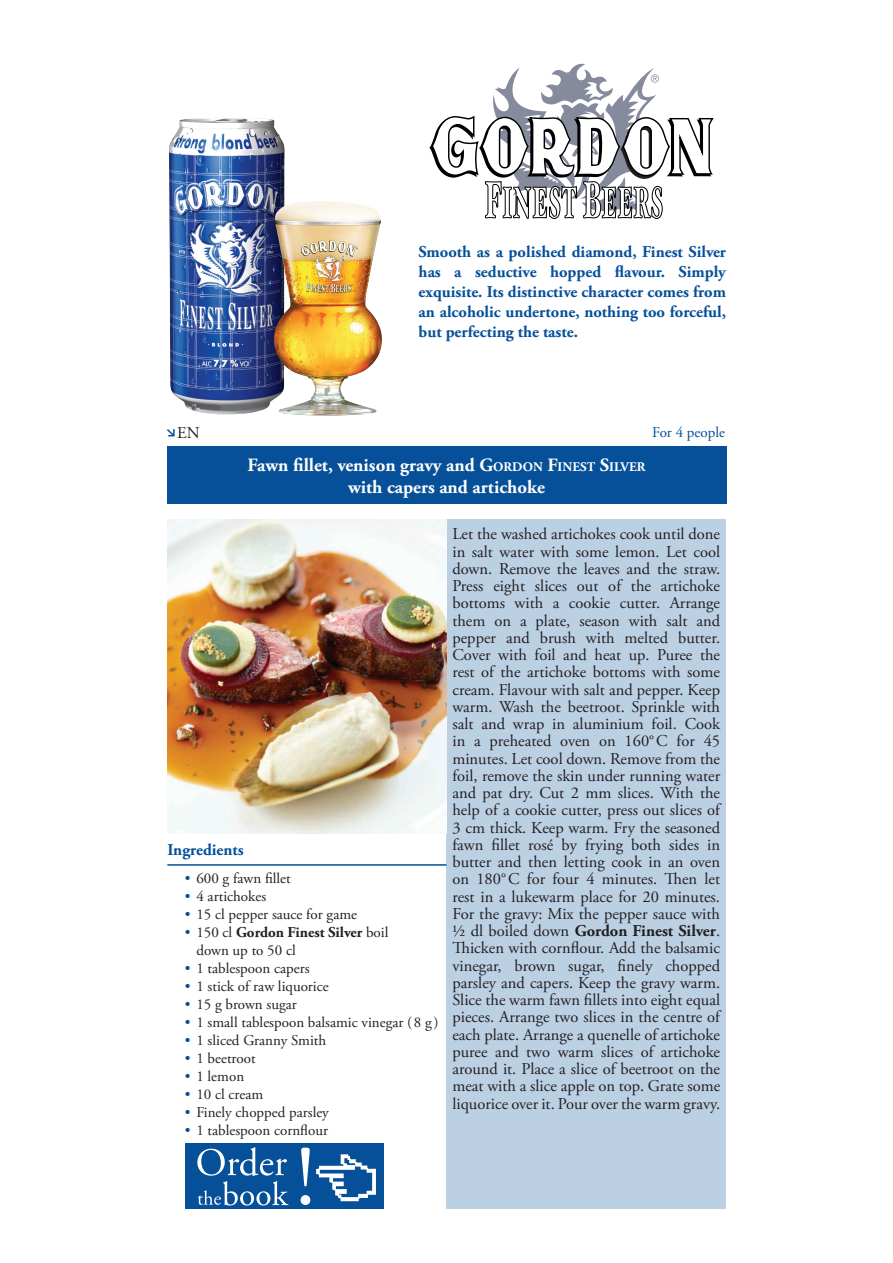
<style>
.page{position:relative;width:893px;height:1263px;background:#fff}
.page>*{position:absolute;margin:0;border:0;box-sizing:border-box;transform-origin:0 0}
.nom_du_plat{font:700 18.75px "Adobe Garamond Pro";color:#fff}
.courant{font:16.5px/17.2px "Adobe Garamond Pro";color:#231f20;text-align:justify}
.gaout_bière{font:700 16.5px/19.8px "Adobe Garamond Pro";color:#06509a;text-align:justify}
.titre_ingrédient{font:700 16.5px "Adobe Garamond Pro";color:#06509a}
.langue{font:16.5px "Adobe Garamond Pro";color:#231f20}
.t1{font:15px/18px "Adobe Garamond Pro";color:#231f20}
.n_personnes{font:15px "Adobe Garamond Pro";color:#06509a}
.s1{font-style:inherit}
.s2{font-size:13.2px}
.s3{color:#06509a}
.s4{font-weight:700}
</style>
<div class="page">
<div style="left:446px;top:519px;width:280px;height:690px;background:#bcd0e4"></div>
<svg style="left:167px;top:429px;width:8px;height:8px"></svg>
<hr style="left:167px;top:864px;width:279px;height:2px;background:#06509a">
<img style="left:169px;top:118px;width:116px;height:296px">
<img style="left:274px;top:201px;width:108px;height:214px">
<img style="left:167px;top:519px;width:279px;height:314px">
<svg style="left:429px;top:63px;width:285px;height:156px"></svg>
<div style="left:167px;top:446px;width:559px;height:58px;background:#06509a"></div>
<div style="left:185px;top:1143px;width:199px;height:66px;background:#06509a"></div>
<svg style="left:197px;top:1147px;width:91px;height:58px"></svg>
<svg style="left:316px;top:1154px;width:60px;height:47px"></svg>
<svg style="left:301px;top:1147px;width:9px;height:58px"></svg>
<p class="langue" style="left:177px;top:423px;width:24px">EN</p>
<p class="gaout_bière" style="left:419px;top:242px;width:309px">Smooth as a polished diamond, Finest Silver has a seductive hopped flavour. Simply exquisite. Its distinctive character comes from an alcoholic undertone, nothing too forceful, but perfecting the taste.</p>
<p class="n_personnes" style="left:652px;top:423px;width:74px">For 4 people</p>
<p class="nom_du_plat" style="left:247px;top:454px;width:399px">Fawn fillet, venison gravy and <span class="s1">G</span><span class="s2">ORDON</span> <span class="s1">F</span><span class="s2">INEST</span> <span class="s1">S</span><span class="s2">ILVER</span></p>
<p class="nom_du_plat" style="left:348px;top:476px;width:198px">with capers and artichoke</p>
<p class="titre_ingrédient" style="left:167px;top:841px;width:78px">Ingredients</p>
<p class="t1" style="left:185px;top:870px;width:107px"><span class="s3">•</span> 600 g fawn fillet</p>
<p class="t1" style="left:185px;top:888px;width:83px"><span class="s3">•</span> 4 artichokes</p>
<p class="t1" style="left:185px;top:906px;width:174px"><span class="s3">•</span> 15 cl pepper sauce for game</p>
<p class="t1" style="left:196px;top:924px;width:194px;text-indent:-11px"><span class="s3">•</span> 150 cl <span class="s4">Gordon Finest Silver</span> boil down up to 50 cl</p>
<p class="t1" style="left:185px;top:960px;width:126px"><span class="s3">•</span> 1 tablespoon capers</p>
<p class="t1" style="left:185px;top:978px;width:145px"><span class="s3">•</span> 1 stick of raw liquorice</p>
<p class="t1" style="left:185px;top:996px;width:113px"><span class="s3">•</span> 15 g brown sugar</p>
<p class="t1" style="left:185px;top:1014px;width:255px"><span class="s3">•</span> 1 small tablespoon balsamic vinegar ( 8 g )</p>
<p class="t1" style="left:185px;top:1032px;width:143px"><span class="s3">•</span> 1 sliced Granny Smith</p>
<p class="t1" style="left:185px;top:1050px;width:72px"><span class="s3">•</span> 1 beetroot</p>
<p class="t1" style="left:185px;top:1068px;width:61px"><span class="s3">•</span> 1 lemon</p>
<p class="t1" style="left:185px;top:1086px;width:80px"><span class="s3">•</span> 10 cl cream</p>
<p class="t1" style="left:185px;top:1104px;width:145px"><span class="s3">•</span> Finely chopped parsley</p>
<p class="t1" style="left:185px;top:1122px;width:145px"><span class="s3">•</span> 1 tablespoon cornflour</p>
<p class="courant" style="left:452px;top:526px;width:269px">Let the washed artichokes cook until done in salt water with some lemon. Let cool down. Remove the leaves and the straw.<br>Press eight slices out of the artichoke bottoms with a cookie cutter. Arrange them on a plate, season with salt and pepper and brush with melted butter.<br>Cover with foil and heat up. Puree the rest of the artichoke bottoms with some cream. Flavour with salt and pepper. Keep warm. Wash the beetroot. Sprinkle with salt and wrap in aluminium foil. Cook in a preheated oven on 160°C for 45 minutes. Let cool down. Remove from the foil, remove the skin under running water and pat dry. Cut 2 mm slices. With the help of a cookie cutter, press out slices of 3 cm thick. Keep warm. Fry the seasoned fawn fillet rosé by frying both sides in butter and then letting cook in an oven on 180°C for four 4 minutes. Then let rest in a lukewarm place for 20 minutes.<br>For the gravy: Mix the pepper sauce with ½ dl boiled down <span class="s4">Gordon Finest Silver</span>.<br>Thicken with cornflour. Add the balsamic vinegar, brown sugar, finely chopped parsley and capers. Keep the gravy warm.<br>Slice the warm fawn fillets into eight equal pieces. Arrange two slices in the centre of each plate. Arrange a quenelle of artichoke puree and two warm slices of artichoke around it. Place a slice of beetroot on the meat with a slice apple on top. Grate some liquorice over it. Pour over the warm gravy.</p>
</div>
